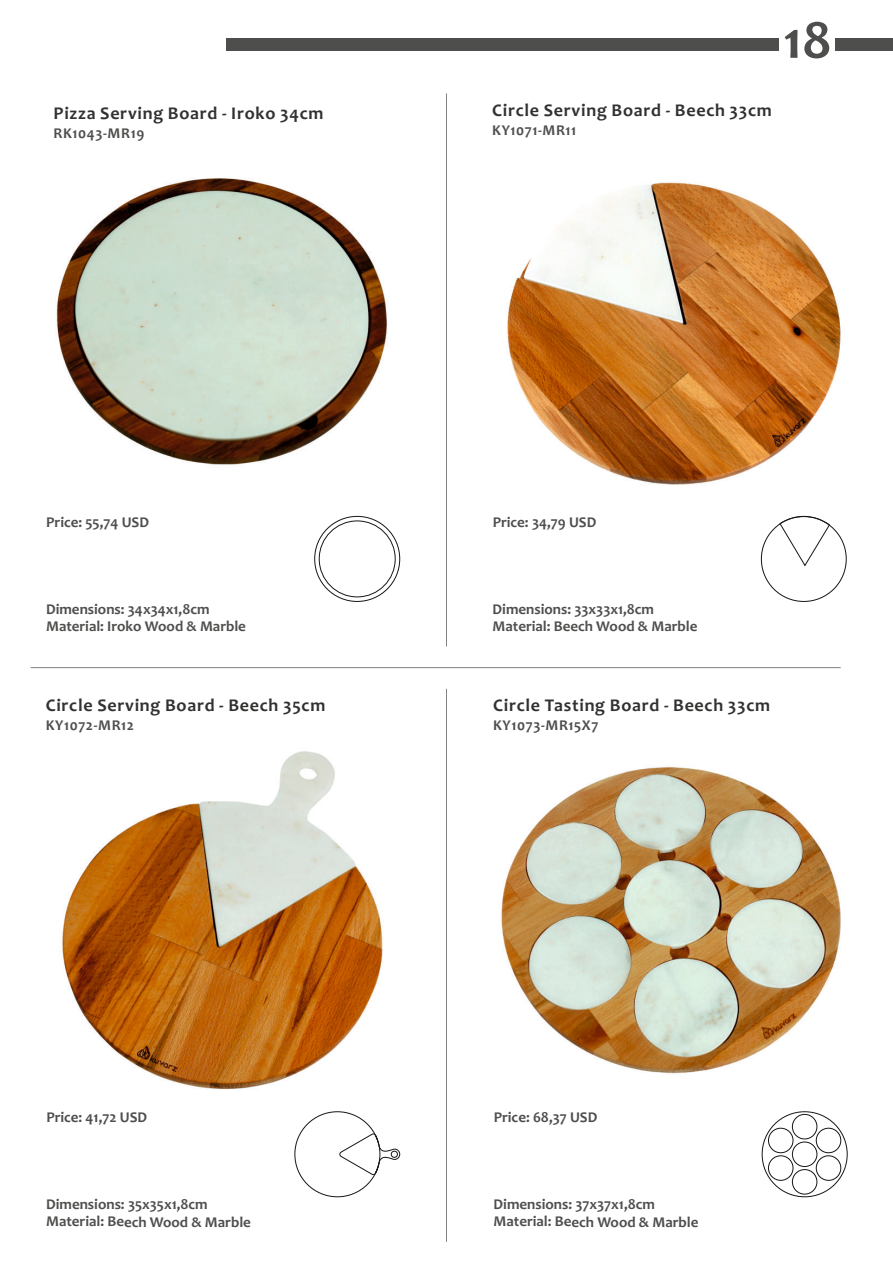
<style>
.page{position:relative;width:893px;height:1263px;background:#fff}
.page>*{position:absolute;margin:0;border:0;box-sizing:border-box;transform-origin:0 0}
.t1{font:700 54px "Candara";color:#4e4e4d}
.t2{font:700 18px "Candara";letter-spacing:.04em;color:#313130}
.t3{font:700 15px/17.4px "Candara";color:#4e4e4d}
.t4{font:700 15px "Candara";letter-spacing:.04em;color:#4e4e4d}
</style>
<div class="page">
<div style="left:319px;top:521px;width:76px;height:76px;border:1px solid #151616;border-radius:50%"></div>
<div style="left:816px;top:1128px;width:25px;height:25px;border:1px solid #151616;border-radius:50%"></div>
<div style="left:792px;top:1114px;width:25px;height:25px;border:1px solid #151616;border-radius:50%"></div>
<div style="left:768px;top:1128px;width:25px;height:25px;border:1px solid #151616;border-radius:50%"></div>
<div style="left:792px;top:1142px;width:25px;height:25px;border:1px solid #151616;border-radius:50%"></div>
<div style="left:768px;top:1155px;width:25px;height:25px;border:1px solid #151616;border-radius:50%"></div>
<div style="left:792px;top:1169px;width:25px;height:25px;border:1px solid #151616;border-radius:50%"></div>
<div style="left:816px;top:1155px;width:25px;height:25px;border:1px solid #151616;border-radius:50%"></div>
<svg style="left:780px;top:516px;width:50px;height:50px"></svg>
<hr style="left:592px;top:667px;width:249px;height:1px;background:#818281">
<hr style="left:187px;top:667px;width:156px;height:1px;background:#818281">
<hr style="left:31px;top:667px;width:156px;height:1px;background:#818281">
<hr style="left:343px;top:667px;width:249px;height:1px;background:#818281">
<hr style="left:446px;top:93px;width:1px;height:277px;background:#818281">
<hr style="left:446px;top:370px;width:1px;height:276px;background:#818281">
<hr style="left:446px;top:689px;width:1px;height:276px;background:#818281">
<hr style="left:446px;top:965px;width:1px;height:277px;background:#818281">
<div style="left:835px;top:38px;width:58px;height:13px;background:#4e4e4d"></div>
<div style="left:226px;top:38px;width:553px;height:13px;background:#4e4e4d"></div>
<img style="left:62px;top:751px;width:321px;height:339px">
<img style="left:507px;top:182px;width:334px;height:303px">
<img style="left:501px;top:767px;width:340px;height:307px">
<img style="left:56px;top:178px;width:331px;height:287px">
<svg style="left:339px;top:1133px;width:61px;height:42px"></svg>
<h1 class="t1" style="left:783px;top:19px;width:50px">18</h1>
<p class="t2" style="left:54px;top:106px;width:271px">Pizza Serving Board - Iroko 34cm</p>
<p class="t4" style="left:54px;top:127px;width:92px">RK1043-MR19</p>
<p class="t2" style="left:492px;top:103px;width:281px">Circle Serving Board - Beech 33cm</p>
<p class="t4" style="left:492px;top:124px;width:86px">KY1071-MR11</p>
<p class="t3" style="left:46px;top:515px;width:104px">Price: 55,74 USD</p>
<p class="t3" style="left:493px;top:515px;width:105px">Price: 34,79 USD</p>
<p class="t3" style="left:46px;top:602px;width:201px">Dimensions: 34x34x1,8cm<br>Material: Iroko Wood &amp; Marble</p>
<p class="t3" style="left:493px;top:602px;width:206px">Dimensions: 33x33x1,8cm<br>Material: Beech Wood &amp; Marble</p>
<p class="t2" style="left:46px;top:698px;width:281px">Circle Serving Board - Beech 35cm</p>
<p class="t4" style="left:46px;top:719px;width:90px">KY1072-MR12</p>
<p class="t2" style="left:493px;top:698px;width:278px">Circle Tasting Board - Beech 33cm</p>
<p class="t4" style="left:493px;top:719px;width:107px">KY1073-MR15X7</p>
<p class="t3" style="left:46px;top:1110px;width:102px">Price: 41,72 USD</p>
<p class="t3" style="left:494px;top:1110px;width:105px">Price: 68,37 USD</p>
<p class="t3" style="left:46px;top:1197px;width:206px">Dimensions: 35x35x1,8cm<br>Material: Beech Wood &amp; Marble</p>
<p class="t3" style="left:494px;top:1197px;width:206px">Dimensions: 37x37x1,8cm<br>Material: Beech Wood &amp; Marble</p>
</div>
